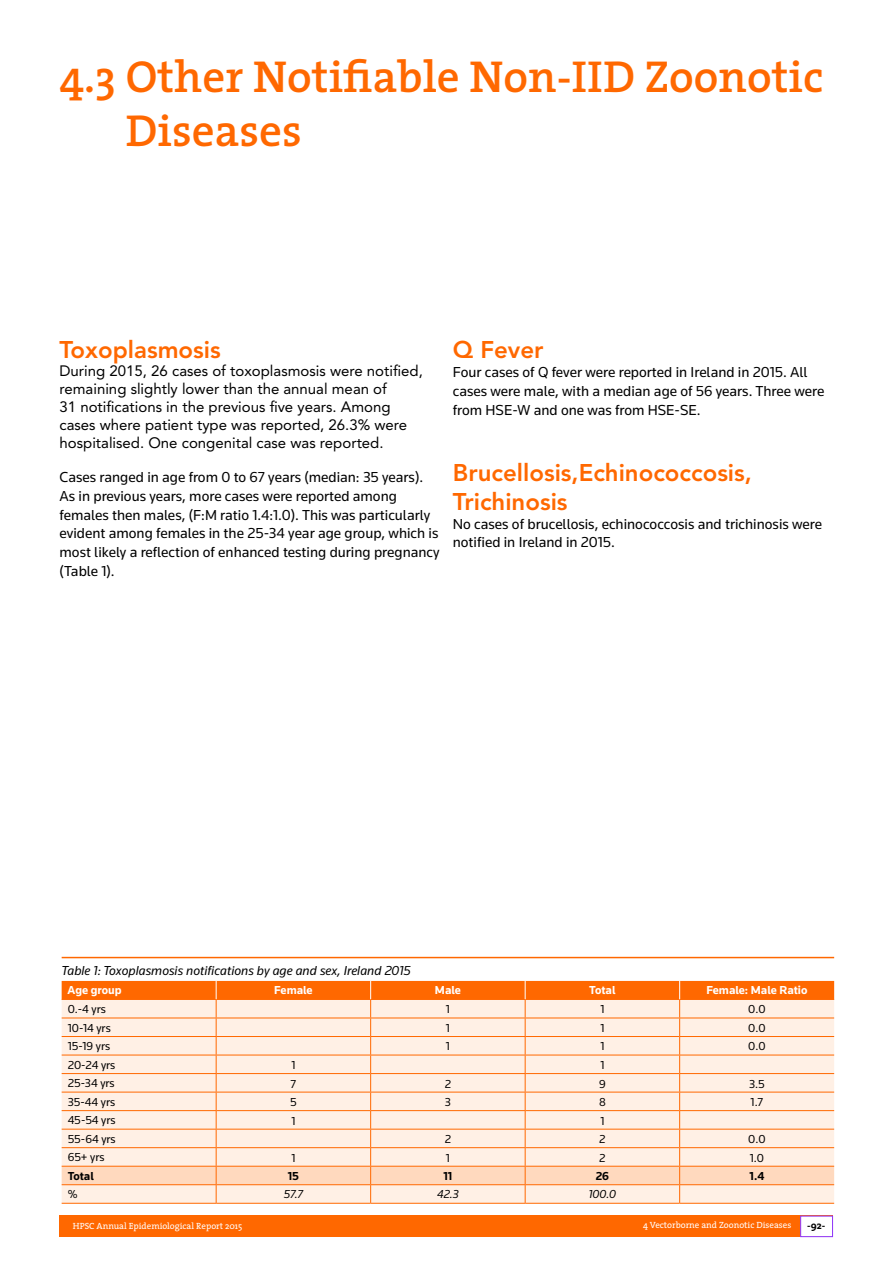
<style>
.page{position:relative;width:893px;height:1263px;background:#fff}
.page>*{position:absolute;margin:0;border:0;box-sizing:border-box;transform-origin:0 0}
.t1{font:600 45px/54px "The Serif";color:#ff6800}
.t2{font:800 24px/28.8px "Avenir";color:#ff6800}
.t3{font:15px/18.8px "Knowledge";color:#000}
.t4{font:15px/18px "Avenir";color:#000}
.t5{font:italic 13.5px "Knowledge";color:#000}
.t6{font:12px "Knowledge";color:#000}
.t7{font:700 12px "Knowledge";color:#fff}
.t8{font:700 12px "Knowledge";color:#000}
.t9{font:italic 12px "Knowledge";color:#000}
.t10{font:700 10.5px "The Serif";color:#000}
.t11{font:9px "The Serif";color:#fff}
</style>
<div class="page">
<div style="left:60px;top:1216px;width:773px;height:21px;background:#ff6800"></div>
<div style="left:800px;top:1216px;width:33px;height:21px;background:#fff;border:1px solid #8d36ff"></div>
<hr style="left:62px;top:1203px;width:154px;height:1px;background:#ff6800">
<hr style="left:216px;top:1203px;width:155px;height:1px;background:#ff6800">
<hr style="left:371px;top:1203px;width:154px;height:1px;background:#ff6800">
<hr style="left:525px;top:1203px;width:155px;height:1px;background:#ff6800">
<hr style="left:680px;top:1203px;width:154px;height:1px;background:#ff6800">
<svg style="left:62px;top:981px;width:772px;height:222px;background:#ffdbc2"></svg>
<hr style="left:62px;top:957px;width:772px;height:1px;background:#ff6800">
<h1 class="t1" style="left:126px;top:49px;width:699px;text-indent:-66px">4.3 Other Notifiable Non-IID Zoonotic<br>Diseases</h1>
<h2 class="t2" style="left:60px;top:336px;width:163px">Toxoplasmosis</h2>
<p class="t4" style="left:60px;top:362px;width:365px">During 2015, 26 cases of toxoplasmosis were notified, remaining slightly lower than the annual mean of<br>31 notifications in the previous five years. Among cases where patient type was reported, 26.3% were hospitalised. One congenital case was reported.</p>
<p class="t3" style="left:60px;top:468px;width:382px">Cases ranged in age from 0 to 67 years (median: 35 years).<br>As in previous years, more cases were reported among females then males, (F:M ratio 1.4:1.0). This was particularly evident among females in the 25-34 year age group, which is most likely a reflection of enhanced testing during pregnancy (Table 1).</p>
<h2 class="t2" style="left:453px;top:336px;width:92px">Q Fever</h2>
<p class="t3" style="left:453px;top:363px;width:373px">Four cases of Q fever were reported in Ireland in 2015. All cases were male, with a median age of 56 years. Three were from HSE-W and one was from HSE-SE.</p>
<h2 class="t2" style="left:453px;top:458px;width:301px">Brucellosis,Echinococcosis,<br>Trichinosis</h2>
<p class="t3" style="left:453px;top:514px;width:371px">No cases of brucellosis, echinococcosis and trichinosis were notified in Ireland in 2015.</p>
<p class="t5" style="left:62px;top:962px;width:351px">Table 1: Toxoplasmosis notifications by age and sex, Ireland 2015</p>
<p class="t7" style="left:68px;top:983px;width:56px">Age group</p>
<p class="t7" style="left:274px;top:983px;width:40px">Female</p>
<p class="t7" style="left:435px;top:983px;width:27px">Male</p>
<p class="t7" style="left:589px;top:983px;width:28px">Total</p>
<p class="t7" style="left:706px;top:983px;width:103px">Female: Male Ratio</p>
<p class="t6" style="left:68px;top:1001px;width:40px">0.-4 yrs</p>
<p class="t6" style="left:446px;top:1002px;width:6px">1</p>
<p class="t6" style="left:600px;top:1002px;width:6px">1</p>
<p class="t6" style="left:748px;top:1002px;width:19px">0.0</p>
<p class="t6" style="left:68px;top:1020px;width:45px">10-14 yrs</p>
<p class="t6" style="left:446px;top:1020px;width:6px">1</p>
<p class="t6" style="left:600px;top:1020px;width:6px">1</p>
<p class="t6" style="left:748px;top:1020px;width:19px">0.0</p>
<p class="t6" style="left:68px;top:1039px;width:44px">15-19 yrs</p>
<p class="t6" style="left:446px;top:1039px;width:6px">1</p>
<p class="t6" style="left:600px;top:1039px;width:6px">1</p>
<p class="t6" style="left:748px;top:1039px;width:19px">0.0</p>
<p class="t6" style="left:68px;top:1057px;width:49px">20-24 yrs</p>
<p class="t6" style="left:291px;top:1057px;width:6px">1</p>
<p class="t6" style="left:600px;top:1057px;width:6px">1</p>
<p class="t6" style="left:68px;top:1076px;width:49px">25-34 yrs</p>
<p class="t6" style="left:291px;top:1076px;width:7px">7</p>
<p class="t6" style="left:445px;top:1076px;width:8px">2</p>
<p class="t6" style="left:599px;top:1076px;width:8px">9</p>
<p class="t6" style="left:749px;top:1076px;width:17px">3.5</p>
<p class="t6" style="left:68px;top:1094px;width:49px">35-44 yrs</p>
<p class="t6" style="left:290px;top:1094px;width:8px">5</p>
<p class="t6" style="left:445px;top:1094px;width:8px">3</p>
<p class="t6" style="left:599px;top:1094px;width:8px">8</p>
<p class="t6" style="left:751px;top:1094px;width:14px">1.7</p>
<p class="t6" style="left:68px;top:1113px;width:49px">45-54 yrs</p>
<p class="t6" style="left:291px;top:1113px;width:6px">1</p>
<p class="t6" style="left:600px;top:1113px;width:6px">1</p>
<p class="t6" style="left:68px;top:1131px;width:50px">55-64 yrs</p>
<p class="t6" style="left:445px;top:1132px;width:8px">2</p>
<p class="t6" style="left:599px;top:1132px;width:8px">2</p>
<p class="t6" style="left:748px;top:1132px;width:19px">0.0</p>
<p class="t6" style="left:68px;top:1150px;width:38px">65+ yrs</p>
<p class="t6" style="left:291px;top:1150px;width:6px">1</p>
<p class="t6" style="left:446px;top:1150px;width:6px">1</p>
<p class="t6" style="left:599px;top:1150px;width:8px">2</p>
<p class="t6" style="left:750px;top:1150px;width:16px">1.0</p>
<p class="t8" style="left:68px;top:1168px;width:28px">Total</p>
<p class="t8" style="left:288px;top:1169px;width:13px">15</p>
<p class="t8" style="left:443px;top:1169px;width:10px">11</p>
<p class="t8" style="left:596px;top:1169px;width:15px">26</p>
<p class="t8" style="left:750px;top:1169px;width:16px">1.4</p>
<p class="t6" style="left:68px;top:1187px;width:11px">%</p>
<p class="t9" style="left:284px;top:1187px;width:21px">57.7</p>
<p class="t9" style="left:437px;top:1187px;width:23px">42.3</p>
<p class="t9" style="left:589px;top:1187px;width:29px">100.0</p>
<p class="t11" style="left:73px;top:1218px;width:171px">HPSC Annual Epidemiological Report 2015</p>
<p class="t11" style="left:643px;top:1218px;width:150px">4 Vectorborne and Zoonotic Diseases</p>
<p class="t10" style="left:807px;top:1217px;width:20px">-92-</p>
</div>
